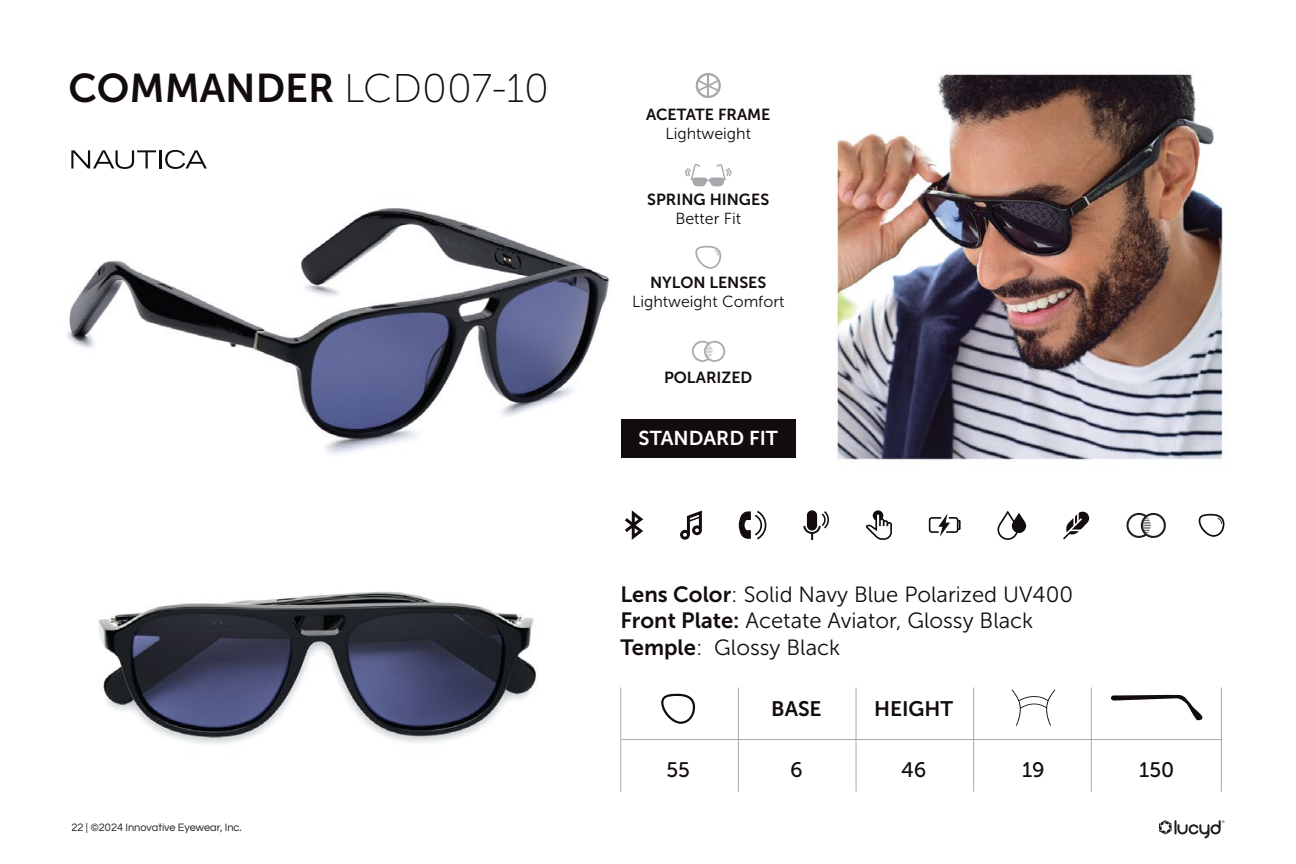
<style>
.page{position:relative;width:1296px;height:864px;background:#fff}
.page>*{position:absolute;margin:0;border:0;box-sizing:border-box;transform-origin:0 0}
.t1{font:40px "Museo Sans 700";color:#130c0e}
.t2{font:22px/26.4px "Museo Sans 300";color:#130c0e}
.t3{font:21px "Museo Sans 500";color:#130c0e}
.t4{font:21px "Museo Sans 700";color:#130c0e}
.t5{font:20px "Museo Sans 700";color:#fff}
.t6{font:16px "Museo Sans 700";color:#130c0e}
.t7{font:16px "Museo Sans 300";color:#130c0e}
.t8{font:11px "Questrial";color:#231f20}
.s1{font-family:"Museo Sans 100"}
.s2{font-family:"Museo Sans 700"}
</style>
<div class="page">
<img style="left:67px;top:74px;width:1160px;height:718px">
<svg style="left:1126px;top:513px;width:40px;height:25px"></svg>
<svg style="left:1199px;top:514px;width:26px;height:23px"></svg>
<svg style="left:692px;top:341px;width:33px;height:21px"></svg>
<svg style="left:71px;top:150px;width:85px;height:19px"></svg>
<hr style="left:159px;top:150px;width:3px;height:18px;background:#130c0e">
<svg style="left:165px;top:150px;width:42px;height:19px"></svg>
<div style="left:621px;top:419px;width:175px;height:39px;background:#130c0e"></div>
<svg style="left:685px;top:164px;width:47px;height:22px"></svg>
<svg style="left:695px;top:246px;width:27px;height:23px"></svg>
<svg style="left:696px;top:73px;width:25px;height:25px"></svg>
<hr style="left:620px;top:687px;width:1px;height:105px;background:#a7a9ac">
<hr style="left:1221px;top:687px;width:1px;height:105px;background:#a3a3a7">
<hr style="left:738px;top:687px;width:1px;height:105px;background:#a7a9ac">
<hr style="left:621px;top:739px;width:601px;height:1px;background:#a7a9ac">
<hr style="left:856px;top:687px;width:1px;height:105px;background:#a7a9ac">
<hr style="left:973px;top:687px;width:1px;height:105px;background:#a7a9ac">
<hr style="left:1091px;top:687px;width:1px;height:105px;background:#a7a9ac">
<svg style="left:1012px;top:689px;width:43px;height:37px"></svg>
<svg style="left:1109px;top:695px;width:94px;height:27px"></svg>
<svg style="left:661px;top:694px;width:35px;height:30px"></svg>
<svg style="left:997px;top:511px;width:29px;height:29px"></svg>
<svg style="left:1063px;top:511px;width:27px;height:28px"></svg>
<svg style="left:625px;top:510px;width:18px;height:30px"></svg>
<svg style="left:739px;top:511px;width:27px;height:29px"></svg>
<svg style="left:680px;top:511px;width:22px;height:29px"></svg>
<svg style="left:803px;top:511px;width:26px;height:29px"></svg>
<svg style="left:865px;top:510px;width:27px;height:30px"></svg>
<svg style="left:929px;top:514px;width:32px;height:23px"></svg>
<svg style="left:1159px;top:820px;width:66px;height:19px"></svg>
<h1 class="t1" style="left:68px;top:66px;width:482px">COMMANDER <span class="s1">LCD007-10</span></h1>
<p class="t8" style="left:71px;top:820px;width:172px">22 | ©2024 Innovative Eyewear, Inc.</p>
<p class="t6" style="left:646px;top:106px;width:126px">ACETATE FRAME</p>
<p class="t7" style="left:665px;top:125px;width:87px">Lightweight</p>
<p class="t6" style="left:647px;top:191px;width:123px">SPRING HINGES</p>
<p class="t7" style="left:675px;top:210px;width:67px">Better Fit</p>
<p class="t6" style="left:650px;top:274px;width:118px">NYLON LENSES</p>
<p class="t7" style="left:632px;top:293px;width:154px">Lightweight Comfort</p>
<p class="t6" style="left:664px;top:369px;width:90px">POLARIZED</p>
<p class="t5" style="left:639px;top:427px;width:141px">STANDARD FIT</p>
<p class="t2" style="left:620px;top:581px;width:454px"><span class="s2">Lens Color</span>: Solid Navy Blue Polarized UV400<br><span class="s2">Front Plate:</span> Acetate Aviator, Glossy Black<br><span class="s2">Temple</span>: Glossy Black</p>
<p class="t4" style="left:771px;top:697px;width:52px">BASE</p>
<p class="t4" style="left:874px;top:697px;width:81px">HEIGHT</p>
<p class="t3" style="left:666px;top:758px;width:25px">55</p>
<p class="t3" style="left:790px;top:758px;width:14px">6</p>
<p class="t3" style="left:901px;top:758px;width:27px">46</p>
<p class="t3" style="left:1022px;top:758px;width:24px">19</p>
<p class="t3" style="left:1139px;top:758px;width:37px">150</p>
</div>
